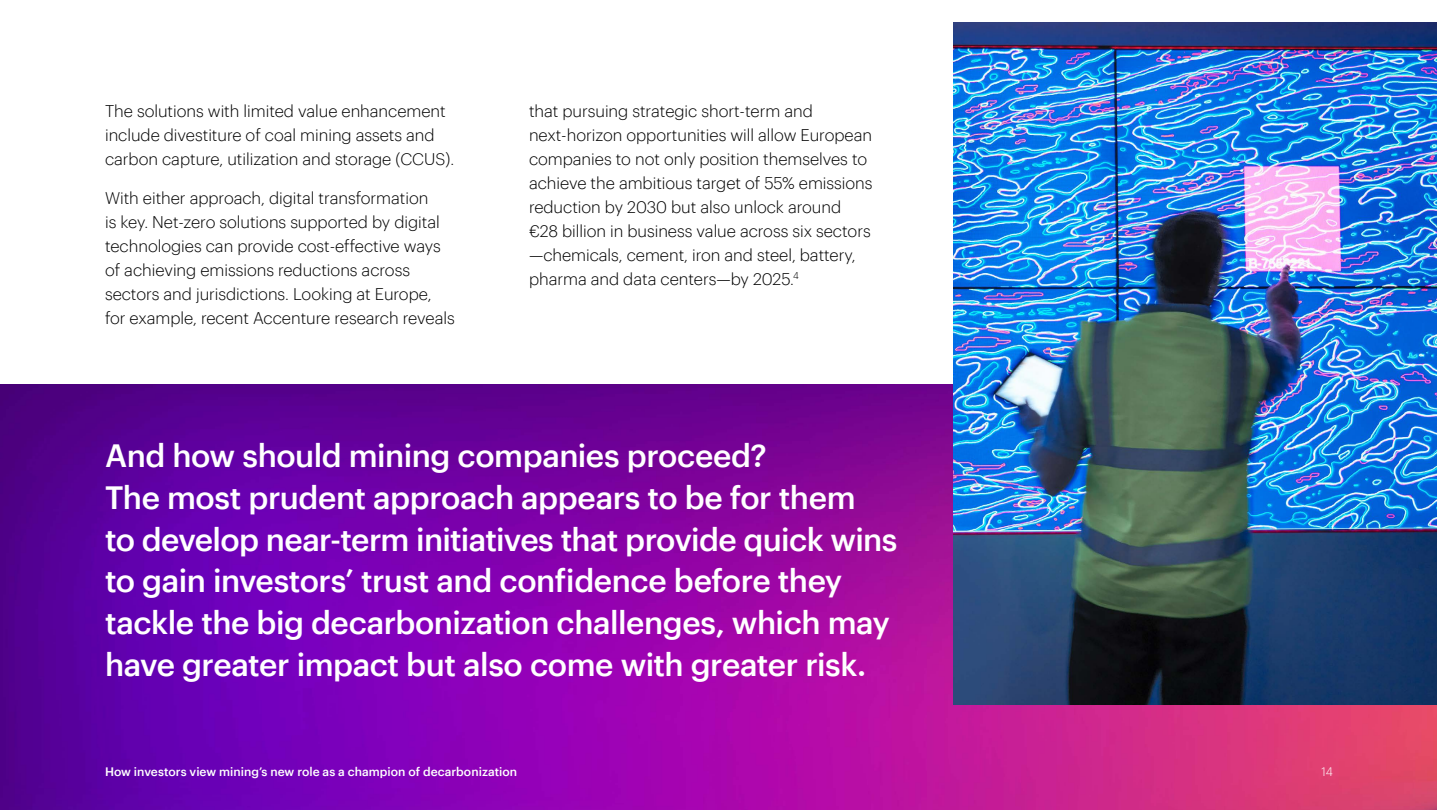
<style>
.page{position:relative;width:1437px;height:810px;background:#fff}
.page>*{position:absolute;margin:0;border:0;box-sizing:border-box;transform-origin:0 0}
.t1{font:500 31.5px/42px "Graphik";letter-spacing:-.02em;color:#fff}
.t2{font:300 16.5px/24px "Graphik";letter-spacing:-.005em;color:#000}
.t3{font:500 12px "Graphik";color:#fff}
.t4{font:300 12px "Graphik";color:#fff}
</style>
<div class="page">
<img style="left:0;top:384px;width:1436px;height:426px">
<img style="left:953px;top:22px;width:483px;height:683px">
<p class="t2" style="left:105px;top:98px;width:350px">The solutions with limited value enhancement include divestiture of coal mining assets and carbon capture, utilization and storage (CCUS).</p>
<p class="t2" style="left:105px;top:185px;width:351px">With either approach, digital transformation<br>is key. Net-zero solutions supported by digital technologies can provide cost-effective ways of achieving emissions reductions across sectors and jurisdictions. Looking at Europe, for example, recent Accenture research reveals</p>
<p class="t2" style="left:529px;top:98px;width:345px">that pursuing strategic short-term and next-horizon opportunities will allow European companies to not only position themselves to achieve the ambitious target of 55% emissions reduction by 2030 but also unlock around €28 billion in business value across six sectors —chemicals, cement, iron and steel, battery, pharma and data centers—by 2025.<sup>4</sup></p>
<p class="t1" style="left:105px;top:431px;width:794px">And how should mining companies proceed?<br>The most prudent approach appears to be for them<br>to develop near-term initiatives that provide quick wins to gain investors’ trust and confidence before they tackle the big decarbonization challenges, which may have greater impact but also come with greater risk.</p>
<p class="t3" style="left:105px;top:763px;width:414px">How investors view mining’s new role as a champion of decarbonization</p>
<p class="t4" style="left:1321px;top:763px;width:13px">14</p>
</div>
